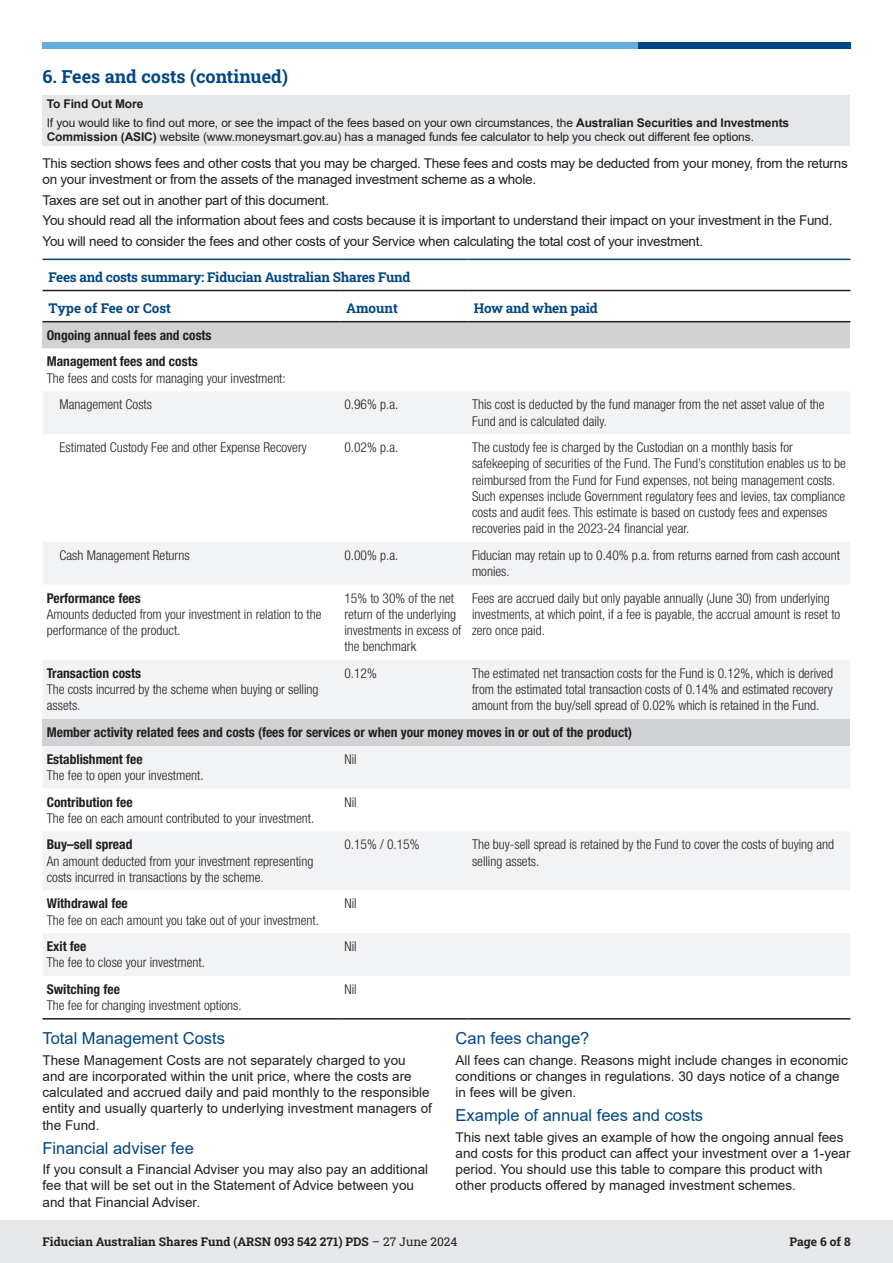
<style>
.page{position:relative;width:893px;height:1263px;background:#fff}
.page>*{position:absolute;margin:0;border:0;box-sizing:border-box;transform-origin:0 0}
.Section__Excluded{font:18px "Roboto Slab";color:#004684}
.Sub_Heading_1{font:16.5px "Arial";color:#004684}
.Table_Text{font:300 condensed 13.5px/16.2px "Helvetica Neue LT Pro";color:#231f20}
.Paragraph{font:13.5px/16.2px "Arial";color:#231f20}
.Paragraph-2{font:13.5px/16.2px "Arial";letter-spacing:-.02em;color:#231f20}
.Table_Text_Bold{font:700 condensed 13.5px "Helvetica Neue LT Pro";color:#231f20}
.Table_Text_Indented{font:300 condensed 13.5px "Helvetica Neue LT Pro";color:#231f20}
.Table_Heading{font:13.5px "Roboto Slab";letter-spacing:-.02em;color:#004684}
.Table_Heading-2{font:13.5px "Roboto Slab";color:#004684}
.Footnote{font:12px/14.4px "Arial";letter-spacing:-.01em;color:#231f20}
.t1{font:12px "Roboto Slab";color:#231f20}
.Footnote-2{font:700 12px "Arial";letter-spacing:-.01em;color:#231f20}
.s1{font-weight:700}
</style>
<div class="page">
<div style="left:638px;top:43px;width:212px;height:6px;background:#004684"></div>
<div style="left:43px;top:43px;width:595px;height:6px;background:#64addf"></div>
<div style="left:0;top:1220px;width:893px;height:43px;background:#e6e7e9"></div>
<svg style="left:43px;top:260px;width:807px;height:61px"></svg>
<div style="left:43px;top:322px;width:807px;height:26px;background:#d1d2d4"></div>
<svg style="left:43px;top:391px;width:807px;height:585px;fill:#f2f3f4"></svg>
<div style="left:43px;top:719px;width:807px;height:26px;background:#d1d2d4"></div>
<hr style="left:43px;top:321px;width:297px;height:1px;background:#231f20">
<hr style="left:340px;top:321px;width:128px;height:1px;background:#231f20">
<hr style="left:468px;top:321px;width:382px;height:1px;background:#231f20">
<hr style="left:43px;top:1018px;width:297px;height:1px;background:#231f20">
<hr style="left:340px;top:1018px;width:128px;height:1px;background:#231f20">
<hr style="left:468px;top:1018px;width:382px;height:1px;background:#231f20">
<hr style="left:43px;top:259px;width:297px;height:1px;background:#004684">
<hr style="left:340px;top:259px;width:128px;height:1px;background:#004684">
<hr style="left:468px;top:259px;width:382px;height:1px;background:#004684">
<hr style="left:43px;top:290px;width:297px;height:1px;background:#231f20">
<hr style="left:340px;top:290px;width:128px;height:1px;background:#231f20">
<hr style="left:468px;top:290px;width:382px;height:1px;background:#231f20">
<div style="left:43px;top:95px;width:807px;height:51px;background:#e6e7e9"></div>
<p class="Section__Excluded" style="left:43px;top:64px;width:247px">6. Fees and costs (continued)</p>
<p class="Footnote-2" style="left:47px;top:96px;width:98px">To Find Out More</p>
<p class="Footnote" style="left:47px;top:116px;width:744px">If you would like to find out more, or see the impact of the fees based on your own circumstances, the <span class="s1">Australian Securities and Investments<br>Commission (ASIC)</span> website (www.moneysmart.gov.au) has a managed funds fee calculator to help you check out different fee options.</p>
<p class="Paragraph-2" style="left:43px;top:155px;width:807px">This section shows fees and other costs that you may be charged. These fees and costs may be deducted from your money, from the returns on your investment or from the assets of the managed investment scheme as a whole.</p>
<p class="Paragraph-2" style="left:43px;top:192px;width:288px">Taxes are set out in another part of this document.</p>
<p class="Paragraph-2" style="left:43px;top:212px;width:791px">You should read all the information about fees and costs because it is important to understand their impact on your investment in the Fund.</p>
<p class="Paragraph-2" style="left:43px;top:233px;width:662px">You will need to consider the fees and other costs of your Service when calculating the total cost of your investment.</p>
<p class="Table_Heading" style="left:49px;top:268px;width:363px">Fees and costs summary: Fiducian Australian Shares Fund</p>
<p class="Table_Heading-2" style="left:49px;top:299px;width:124px">Type of Fee or Cost</p>
<p class="Table_Heading" style="left:346px;top:299px;width:53px">Amount</p>
<p class="Table_Heading" style="left:474px;top:299px;width:126px">How and when paid</p>
<p class="Table_Text_Bold" style="left:47px;top:327px;width:166px">Ongoing annual fees and costs</p>
<p class="Table_Text_Bold" style="left:47px;top:353px;width:152px">Management fees and costs</p>
<p class="Table_Text" style="left:47px;top:370px;width:241px">The fees and costs for managing your investment:</p>
<p class="Table_Text_Indented" style="left:60px;top:397px;width:94px">Management Costs</p>
<p class="Table_Text" style="left:344px;top:396px;width:55px">0.96% p.a.</p>
<p class="Table_Text" style="left:472px;top:396px;width:354px">This cost is deducted by the fund manager from the net asset value of the<br>Fund and is calculated daily.</p>
<p class="Table_Text_Indented" style="left:60px;top:440px;width:249px">Estimated Custody Fee and other Expense Recovery</p>
<p class="Table_Text" style="left:344px;top:439px;width:55px">0.02% p.a.</p>
<p class="Table_Text" style="left:472px;top:439px;width:375px">The custody fee is charged by the Custodian on a monthly basis for safekeeping of securities of the Fund. The Fund’s constitution enables us to be reimbursed from the Fund for Fund expenses, not being management costs.<br>Such expenses include Government regulatory fees and levies, tax compliance costs and audit fees. This estimate is based on custody fees and expenses recoveries paid in the 2023-24 financial year.</p>
<p class="Table_Text_Indented" style="left:60px;top:547px;width:132px">Cash Management Returns</p>
<p class="Table_Text" style="left:344px;top:547px;width:55px">0.00% p.a.</p>
<p class="Table_Text" style="left:472px;top:547px;width:370px">Fiducian may retain up to 0.40% p.a. from returns earned from cash account monies.</p>
<p class="Table_Text_Bold" style="left:47px;top:590px;width:96px">Performance fees</p>
<p class="Table_Text" style="left:47px;top:606px;width:276px">Amounts deducted from your investment in relation to the performance of the product.</p>
<p class="Table_Text" style="left:344px;top:590px;width:118px">15% to 30% of the net return of the underlying investments in excess of the benchmark</p>
<p class="Table_Text" style="left:472px;top:590px;width:370px">Fees are accrued daily but only payable annually (June 30) from underlying investments, at which point, if a fee is payable, the accrual amount is reset to zero once paid.</p>
<p class="Table_Text_Bold" style="left:47px;top:665px;width:96px">Transaction costs</p>
<p class="Table_Text" style="left:47px;top:681px;width:273px">The costs incurred by the scheme when buying or selling assets.</p>
<p class="Table_Text" style="left:344px;top:665px;width:34px">0.12%</p>
<p class="Table_Text" style="left:472px;top:665px;width:363px;text-align:justify">The estimated net transaction costs for the Fund is 0.12%, which is derived from the estimated total transaction costs of 0.14% and estimated recovery amount from the buy/sell spread of 0.02% which is retained in the Fund.</p>
<p class="Table_Text_Bold" style="left:47px;top:724px;width:587px">Member activity related fees and costs (fees for services or when your money moves in or out of the product)</p>
<p class="Table_Text_Bold" style="left:47px;top:751px;width:97px">Establishment fee</p>
<p class="Table_Text" style="left:47px;top:767px;width:158px">The fee to open your investment.</p>
<p class="Table_Text" style="left:344px;top:751px;width:14px">Nil</p>
<p class="Table_Text_Bold" style="left:47px;top:793px;width:87px">Contribution fee</p>
<p class="Table_Text" style="left:47px;top:810px;width:269px">The fee on each amount contributed to your investment.</p>
<p class="Table_Text" style="left:344px;top:793px;width:14px">Nil</p>
<p class="Table_Text_Bold" style="left:47px;top:836px;width:87px">Buy–sell spread</p>
<p class="Table_Text" style="left:47px;top:852px;width:268px">An amount deducted from your investment representing costs incurred in transactions by the scheme.</p>
<p class="Table_Text" style="left:344px;top:836px;width:77px">0.15% / 0.15%</p>
<p class="Table_Text" style="left:472px;top:836px;width:364px">The buy-sell spread is retained by the Fund to cover the costs of buying and selling assets.</p>
<p class="Table_Text_Bold" style="left:47px;top:895px;width:83px">Withdrawal fee</p>
<p class="Table_Text" style="left:47px;top:912px;width:274px">The fee on each amount you take out of your investment.</p>
<p class="Table_Text" style="left:344px;top:895px;width:14px">Nil</p>
<p class="Table_Text_Bold" style="left:47px;top:938px;width:41px">Exit fee</p>
<p class="Table_Text" style="left:47px;top:954px;width:160px">The fee to close your investment.</p>
<p class="Table_Text" style="left:344px;top:938px;width:14px">Nil</p>
<p class="Table_Text_Bold" style="left:47px;top:981px;width:75px">Switching fee</p>
<p class="Table_Text" style="left:47px;top:997px;width:196px">The fee for changing investment options.</p>
<p class="Table_Text" style="left:344px;top:981px;width:14px">Nil</p>
<p class="Sub_Heading_1" style="left:43px;top:1027px;width:184px">Total Management Costs</p>
<p class="Paragraph" style="left:43px;top:1052px;width:391px">These Management Costs are not separately charged to you<br>and are incorporated within the unit price, where the costs are calculated and accrued daily and paid monthly to the responsible entity and usually quarterly to underlying investment managers of the Fund.</p>
<p class="Sub_Heading_1" style="left:43px;top:1136px;width:153px">Financial adviser fee</p>
<p class="Paragraph" style="left:43px;top:1161px;width:387px">If you consult a Financial Adviser you may also pay an additional fee that will be set out in the Statement of Advice between you and that Financial Adviser.</p>
<p class="Sub_Heading_1" style="left:456px;top:1027px;width:135px">Can fees change?</p>
<p class="Paragraph" style="left:456px;top:1052px;width:394px">All fees can change. Reasons might include changes in economic conditions or changes in regulations. 30 days notice of a change in fees will be given.</p>
<p class="Sub_Heading_1" style="left:456px;top:1104px;width:249px">Example of annual fees and costs</p>
<p class="Paragraph" style="left:456px;top:1129px;width:397px">This next table gives an example of how the ongoing annual fees and costs for this product can affect your investment over a 1-year period. You should use this table to compare this product with other products offered by managed investment schemes.</p>
<p class="t1" style="left:43px;top:1233px;width:416px">Fiducian Australian Shares Fund (ARSN 093 542 271) PDS – 27 June 2024</p>
<p class="t1" style="left:789px;top:1233px;width:63px">Page 6 of 8</p>
</div>
